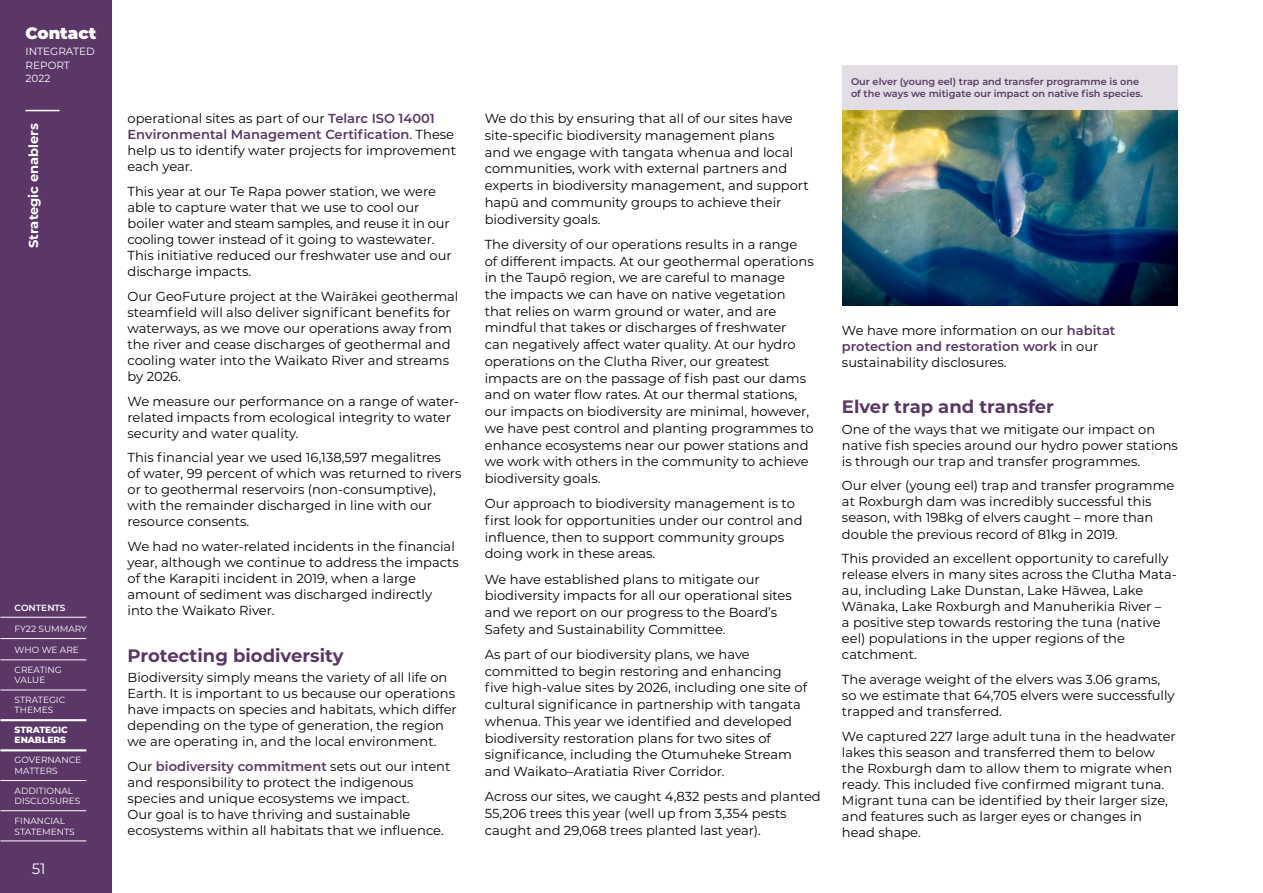
<style>
.page{position:relative;width:1263px;height:893px;background:#fff}
.page>*{position:absolute;margin:0;border:0;box-sizing:border-box;transform-origin:0 0}
.t1{font:700 18px "Montserrat";color:#5a3767}
.t2{font:900 16.5px "Montserrat";color:#fff}
.t3{font:15px "Montserrat";color:#fff}
.t4{font:13.05px/16px "Montserrat";color:#000}
.t5{font:700 13.05px "Montserrat";color:#fff}
.t6{font:10.5px/13.5px "Montserrat";color:#fff}
.t7{font:600 9.75px/12.8px "Montserrat";color:#5a3767}
.t8{font:9px/10.5px "Montserrat";color:#fff}
.t9{font:800 9px/10.5px "Montserrat";color:#fff}
.t10{font:600 9px "Montserrat";color:#fff}
.s1{font-weight:600;color:#5a3767}
</style>
<div class="page">
<div style="left:842px;top:65px;width:336px;height:75px;background:#e2dde4"></div>
<img style="left:842px;top:111px;width:336px;height:194px">
<div style="left:0;top:0;width:112px;height:893px;background:#5a3767"></div>
<hr style="left:26px;top:110px;width:34px;height:1px;background:#fff">
<hr style="left:0;top:780px;width:86px;height:1px;background:#fff">
<hr style="left:0;top:810px;width:86px;height:1px;background:#fff">
<hr style="left:0;top:841px;width:86px;height:1px;background:#fff">
<hr style="left:0;top:749px;width:86px;height:2px;background:#fff">
<hr style="left:0;top:690px;width:86px;height:1px;background:#fff">
<hr style="left:0;top:660px;width:86px;height:1px;background:#fff">
<hr style="left:0;top:638px;width:86px;height:1px;background:#fff">
<hr style="left:0;top:719px;width:86px;height:2px;background:#fff">
<hr style="left:0;top:617px;width:86px;height:1px;background:#fff">
<p class="t2" style="left:26px;top:21px;width:72px">Contact</p>
<p class="t6" style="left:26px;top:45px;width:71px">INTEGRATED<br>REPORT<br>2022</p>
<p class="t5" style="left:24px;top:248px;width:126px;rotate:-90deg">Strategic enablers</p>
<p class="t10" style="left:15px;top:601px;width:53px">CONTENTS</p>
<p class="t8" style="left:15px;top:623px;width:74px">FY22 SUMMARY</p>
<p class="t8" style="left:15px;top:644px;width:66px">WHO WE ARE</p>
<p class="t8" style="left:15px;top:664px;width:49px">CREATING<br>VALUE</p>
<p class="t8" style="left:15px;top:694px;width:52px">STRATEGIC<br>THEMES</p>
<p class="t9" style="left:15px;top:724px;width:55px">STRATEGIC<br>ENABLERS</p>
<p class="t8" style="left:15px;top:755px;width:68px">GOVERNANCE<br>MATTERS</p>
<p class="t8" style="left:15px;top:785px;width:67px">ADDITIONAL<br>DISCLOSURES</p>
<p class="t8" style="left:15px;top:815px;width:62px">FINANCIAL<br>STATEMENTS</p>
<p class="t3" style="left:32px;top:858px;width:15px">51</p>
<p class="t4" style="left:128px;top:110px;width:330px">operational sites as part of our <span class="s1">Telarc ISO 14001<br>Environmental Management Certification</span>. These help us to identify water projects for improvement each year.</p>
<p class="t4" style="left:128px;top:183px;width:326px">This year at our Te Rapa power station, we were able to capture water that we use to cool our boiler water and steam samples, and reuse it in our cooling tower instead of it going to wastewater.<br>This initiative reduced our freshwater use and our discharge impacts.</p>
<p class="t4" style="left:128px;top:288px;width:332px">Our GeoFuture project at the Wairākei geothermal steamfield will also deliver significant benefits for waterways, as we move our operations away from the river and cease discharges of geothermal and cooling water into the Waikato River and streams by 2026.</p>
<p class="t4" style="left:128px;top:392px;width:333px">We measure our performance on a range of water&shy;related impacts from ecological integrity to water security and water quality.</p>
<p class="t4" style="left:128px;top:449px;width:335px">This financial year we used 16,138,597 megalitres<br>of water, 99 percent of which was returned to rivers or to geothermal reservoirs (non-consumptive), with the remainder discharged in line with our resource consents.</p>
<p class="t4" style="left:128px;top:538px;width:333px">We had no water-related incidents in the financial year, although we continue to address the impacts of the Karapiti incident in 2019, when a large amount of sediment was discharged indirectly into the Waikato River.</p>
<h1 class="t1" style="left:128px;top:642px;width:217px">Protecting biodiversity</h1>
<p class="t4" style="left:128px;top:669px;width:331px">Biodiversity simply means the variety of all life on Earth. It is important to us because our operations have impacts on species and habitats, which differ depending on the type of generation, the region we are operating in, and the local environment.</p>
<p class="t4" style="left:128px;top:758px;width:324px">Our <span class="s1">biodiversity commitment</span> sets out our intent and responsibility to protect the indigenous species and unique ecosystems we impact.<br>Our goal is to have thriving and sustainable ecosystems within all habitats that we influence.</p>
<p class="t4" style="left:485px;top:110px;width:325px;line-height:16.8px">We do this by ensuring that all of our sites have site-specific biodiversity management plans<br>and we engage with tangata whenua and local communities, work with external partners and experts in biodiversity management, and support hapū and community groups to achieve their biodiversity goals.</p>
<p class="t4" style="left:485px;top:235px;width:330px;line-height:16.8px">The diversity of our operations results in a range<br>of different impacts. At our geothermal operations in the Taupō region, we are careful to manage<br>the impacts we can have on native vegetation that relies on warm ground or water, and are mindful that takes or discharges of freshwater<br>can negatively affect water quality. At our hydro operations on the Clutha River, our greatest impacts are on the passage of fish past our dams and on water flow rates. At our thermal stations, our impacts on biodiversity are minimal, however, we have pest control and planting programmes to enhance ecosystems near our power stations and we work with others in the community to achieve biodiversity goals.</p>
<p class="t4" style="left:485px;top:495px;width:319px;line-height:16.8px">Our approach to biodiversity management is to first look for opportunities under our control and influence, then to support community groups doing work in these areas.</p>
<p class="t4" style="left:485px;top:570px;width:309px;line-height:16.6px">We have established plans to mitigate our biodiversity impacts for all our operational sites and we report on our progress to the Board’s Safety and Sustainability Committee.</p>
<p class="t4" style="left:485px;top:645px;width:324px;line-height:16.8px">As part of our biodiversity plans, we have committed to begin restoring and enhancing five high-value sites by 2026, including one site of cultural significance in partnership with tangata whenua. This year we identified and developed biodiversity restoration plans for two sites of significance, including the Otumuheke Stream and Waikato–Aratiatia River Corridor.</p>
<p class="t4" style="left:485px;top:788px;width:337px;line-height:16.8px">Across our sites, we caught 4,832 pests and planted<br>55,206 trees this year (well up from 3,354 pests caught and 29,068 trees planted last year).</p>
<p class="t7" style="left:851px;top:74px;width:293px">Our elver (young eel) trap and transfer programme is one of the ways we mitigate our impact on native fish species.</p>
<p class="t4" style="left:842px;top:322px;width:275px">We have more information on our <span class="s1">habitat protection and restoration work</span> in our sustainability disclosures.</p>
<h1 class="t1" style="left:842px;top:394px;width:214px">Elver trap and transfer</h1>
<p class="t4" style="left:842px;top:421px;width:337px">One of the ways that we mitigate our impact on native fish species around our hydro power stations is through our trap and transfer programmes.</p>
<p class="t4" style="left:842px;top:477px;width:334px">Our elver (young eel) trap and transfer programme at Roxburgh dam was incredibly successful this season, with 198kg of elvers caught – more than double the previous record of 81kg in 2019.</p>
<p class="t4" style="left:842px;top:550px;width:336px">This provided an excellent opportunity to carefully release elvers in many sites across the Clutha Mata&shy;au, including Lake Dunstan, Lake Hāwea, Lake Wānaka, Lake Roxburgh and Manuherikia River –<br>a positive step towards restoring the tuna (native eel) populations in the upper regions of the catchment.</p>
<p class="t4" style="left:842px;top:671px;width:334px">The average weight of the elvers was 3.06 grams, so we estimate that 64,705 elvers were successfully trapped and transferred.</p>
<p class="t4" style="left:842px;top:727px;width:335px">We captured 227 large adult tuna in the headwater lakes this season and transferred them to below the Roxburgh dam to allow them to migrate when ready. This included five confirmed migrant tuna.<br>Migrant tuna can be identified by their larger size, and features such as larger eyes or changes in head shape.</p>
</div>
